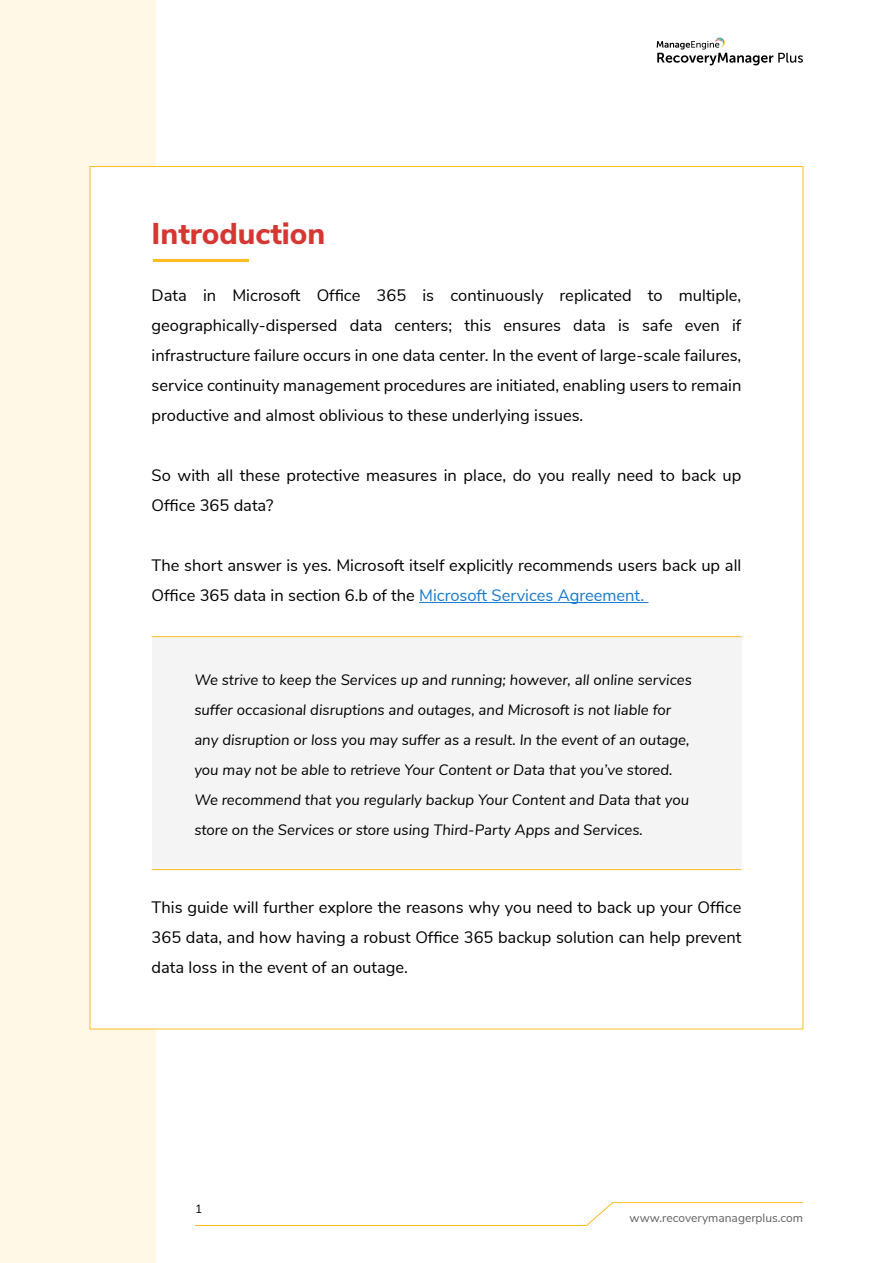
<style>
.page{position:relative;width:893px;height:1263px;background:#fff}
.page>*{position:absolute;margin:0;border:0;box-sizing:border-box;transform-origin:0 0}
.t1{font:800 30px "Nunito Sans";color:#d53732}
.t2{font:16.5px/30px "Nunito Sans";color:#000;text-align:justify}
.t3{font:italic 15px/30px "Nunito Sans";color:#000}
.t4{font:12px "Nunito Sans";color:#606060}
.t5{font:12px "Nunito Sans";color:#000}
.s1{color:#177acc}
</style>
<div class="page">
<div style="left:0;top:0;width:155px;height:1263px;background:#fff8e6"></div>
<div style="left:90px;top:166px;width:713px;height:863px;background:#fff"></div>
<svg style="left:657px;top:37px;width:146px;height:28px"></svg>
<div style="left:152px;top:637px;width:589px;height:232px;background:#f4f4f4"></div>
<hr style="left:152px;top:636px;width:589px;height:1px;background:#fb2">
<hr style="left:152px;top:869px;width:589px;height:1px;background:#fb2">
<hr style="left:419px;top:602px;width:229px;height:1px;background:#177acc">
<hr style="left:154px;top:259px;width:95px;height:2px;background:#fb2">
<svg style="left:195px;top:1202px;width:608px;height:24px"></svg>
<h1 class="t1" style="left:152px;top:211px;width:175px">Introduction</h1>
<p class="t2" style="left:152px;top:279px;width:591px">Data in Microsoft Office 365 is continuously replicated to multiple, geographically-dispersed data centers; this ensures data is safe even if infrastructure failure occurs in one data center. In the event of large-scale failures, service continuity management procedures are initiated, enabling users to remain productive and almost oblivious to these underlying issues.</p>
<p class="t2" style="left:152px;top:459px;width:591px">So with all these protective measures in place, do you really need to back up<br>Office 365 data?</p>
<p class="t2" style="left:152px;top:549px;width:591px">The short answer is yes. Microsoft itself explicitly recommends users back up all<br>Office 365 data in section 6.b of the <span class="s1">Microsoft Services Agreement.</span></p>
<p class="t3" style="left:194px;top:664px;width:499px">We strive to keep the Services up and running; however, all online services suffer occasional disruptions and outages, and Microsoft is not liable for any disruption or loss you may suffer as a result. In the event of an outage, you may not be able to retrieve Your Content or Data that you’ve stored.<br>We recommend that you regularly backup Your Content and Data that you store on the Services or store using Third-Party Apps and Services.</p>
<p class="t2" style="left:152px;top:891px;width:591px">This guide will further explore the reasons why you need to back up your Office 365 data, and how having a robust Office 365 backup solution can help prevent data loss in the event of an outage.</p>
<p class="t5" style="left:195px;top:1200px;width:9px">1</p>
<p class="t4" style="left:630px;top:1209px;width:175px">www.recoverymanagerplus.com</p>
</div>
